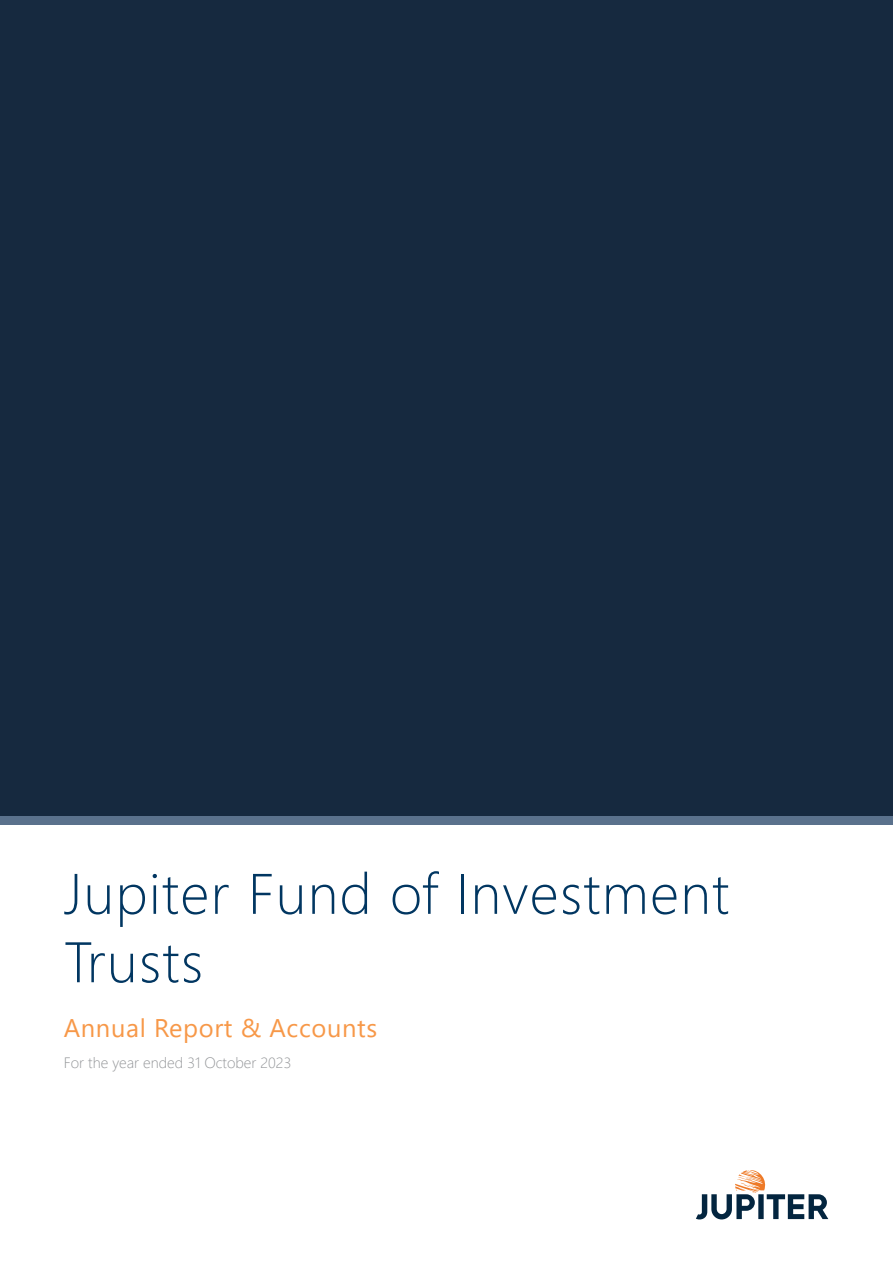
<style>
.page{position:relative;width:893px;height:1263px;background:#fff}
.page>*{position:absolute;margin:0;border:0;box-sizing:border-box;transform-origin:0 0}
.FundName{font:300 57px/68.4px "Segoe UI";letter-spacing:.025em;color:#013661}
.ReportingPeriod{font:25.5px "Segoe UI";letter-spacing:.025em;color:#f79848}
.FundDate{font:300 15px "Segoe UI";color:#939598}
</style>
<div class="page">
<div style="left:0;top:0;width:893px;height:821px;background:#16293f"></div>
<div style="left:0;top:816px;width:893px;height:9px;background:#5a718c"></div>
<svg style="left:696px;top:1170px;width:132px;height:50px"></svg>
<p class="FundName" style="left:64px;top:854px;width:667px">Jupiter Fund of Investment<br>Trusts</p>
<p class="ReportingPeriod" style="left:64px;top:1004px;width:315px">Annual Report &amp; Accounts</p>
<p class="FundDate" style="left:64px;top:1049px;width:229px">For the year ended 31 October 2023</p>
</div>
